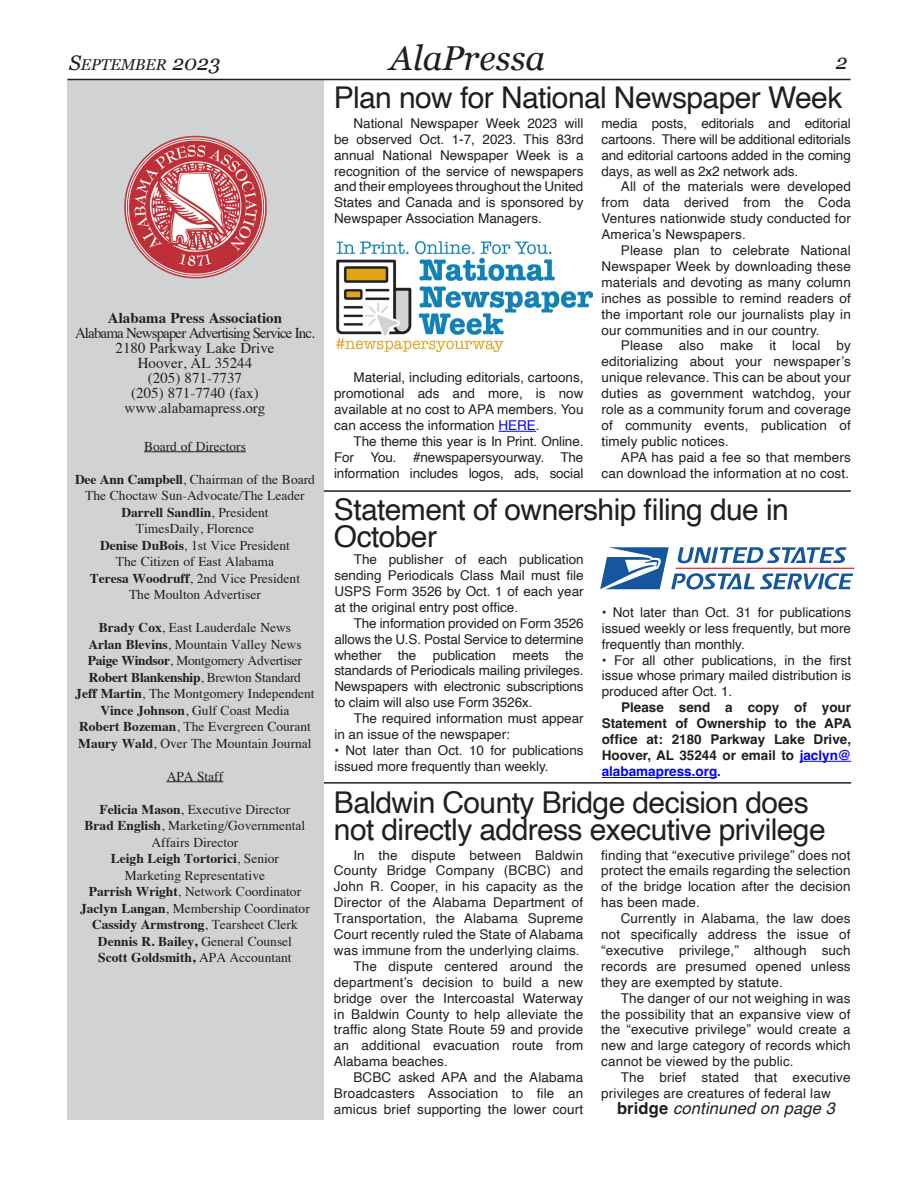
<style>
.page{position:relative;width:918px;height:1188px;background:#fff}
.page>*{position:absolute;margin:0;border:0;box-sizing:border-box;transform-origin:0 0}
.t1{font:italic 34.5px "Georgia";color:#231f20}
.t2{font:30px/27px "Helvetica";letter-spacing:-.02em;color:#231f20}
.t3{font:italic 21px "Georgia";color:#231f20}
.t4{font:italic 16.5px "Helvetica";letter-spacing:.01em;color:#231f20}
.t5{font:italic 15.75px "Georgia";color:#231f20}
.Mast_head{font:15px "Times";color:#231f20}
.Mast_head-2{font:15px "Times";letter-spacing:-.06em;color:#231f20}
.Mast_head-3{font:700 15px "Times";color:#231f20}
.t6{font:13.5px/15.9px "Helvetica";letter-spacing:.01em;color:#231f20;text-align:justify}
.Mast_head-4{font:13.5px "Times";color:#231f20}
.Mast_head-5{font:700 13.5px "Times";color:#231f20}
.t7{font:700 13.5px/16px "Helvetica";color:#231f20;text-align:justify}
.Mast_head-6{font:13.5px "Times";letter-spacing:-.02em;color:#231f20}
.Mast_head-7{font:700 13.5px "Times";letter-spacing:-.02em;color:#231f20}
.s1{font-size:21px}
.s2{font-weight:700}
.s3{font-weight:400}
.s4{color:#00f}
.s5{font-weight:700;font-style:normal}
</style>
<div class="page">
<div style="left:68px;top:80px;width:256px;height:1040px;background:#d1d2d4"></div>
<hr style="left:144px;top:451px;width:102px;height:1px;background:#231f20">
<hr style="left:167px;top:781px;width:56px;height:1px;background:#231f20">
<hr style="left:68px;top:79px;width:782px;height:1px;background:#231f20">
<img style="left:124px;top:135px;width:143px;height:144px">
<hr style="left:498px;top:431px;width:38px;height:1px;background:#00f">
<img style="left:336px;top:242px;width:257px;height:110px">
<hr style="left:324px;top:490px;width:527px;height:2px;background:#231f20">
<hr style="left:800px;top:761px;width:51px;height:1px;background:#00f">
<hr style="left:602px;top:777px;width:115px;height:1px;background:#00f">
<svg style="left:600px;top:547px;width:254px;height:43px"></svg>
<hr style="left:324px;top:782px;width:527px;height:2px;background:#231f20">
<p class="t5" style="left:69px;top:53px;width:153px"><span class="s1">S</span>EPTEMBER <span class="s1">2023</span></p>
<p class="t1" style="left:390px;top:33px;width:157px">AlaPressa</p>
<p class="t3" style="left:836px;top:46px;width:13px">2</p>
<p class="t2" style="left:334px;top:85px;width:510px">Plan now for National Newspaper Week</p>
<p class="t6" style="left:334px;top:116px;width:251px;text-indent:19px">National Newspaper Week 2023 will be observed Oct. 1-7, 2023. This 83rd annual National Newspaper Week is a recognition of the service of newspapers and their employees throughout the United States and Canada and is sponsored by Newspaper Association Managers.</p>
<p class="t6" style="left:602px;top:116px;width:251px">media posts, editorials and editorial cartoons. There will be additional editorials and editorial cartoons added in the coming days, as well as 2x2 network ads.</p>
<p class="t6" style="left:602px;top:179px;width:251px;text-indent:19px">All of the materials were developed from data derived from the Coda Ventures nationwide study conducted for America’s Newspapers.</p>
<p class="t6" style="left:602px;top:243px;width:251px;text-indent:19px">Please plan to celebrate National Newspaper Week by downloading these materials and devoting as many column inches as possible to remind readers of the important role our journalists play in our communities and in our country.</p>
<p class="t6" style="left:602px;top:338px;width:251px;text-indent:19px">Please also make it local by editorializing about your newspaper’s unique relevance. This can be about your duties as government watchdog, your role as a community forum and coverage of community events, publication of timely public notices.</p>
<p class="t6" style="left:602px;top:449px;width:251px;text-align:right">APA has paid a fee so that members can download the information at no cost.</p>
<p class="t2" style="left:334px;top:497px;width:456px">Statement of ownership filing due in<br>October</p>
<p class="t6" style="left:334px;top:552px;width:251px;text-indent:19px">The publisher of each publication sending Periodicals Class Mail must file USPS Form 3526 by Oct. 1 of each year at the original entry post office.</p>
<p class="t6" style="left:334px;top:615px;width:251px;text-indent:19px">The information provided on Form 3526 allows the U.S. Postal Service to determine whether the publication meets the standards of Periodicals mailing privileges.<br>Newspapers with electronic subscriptions to claim will also use Form 3526x.</p>
<p class="t6" style="left:334px;top:711px;width:251px;text-indent:19px">The required information must appear in an issue of the newspaper:</p>
<p class="t6" style="left:334px;top:743px;width:251px">• Not later than Oct. 10 for publications issued more frequently than weekly.</p>
<p class="Mast_head-3" style="left:108px;top:304px;width:176px">Alabama Press Association</p>
<p class="Mast_head-2" style="left:75px;top:319px;width:241px">Alabama Newspaper Advertising Service Inc.</p>
<p class="Mast_head" style="left:116px;top:334px;width:160px">2180 Parkway Lake Drive</p>
<p class="Mast_head" style="left:138px;top:349px;width:116px">Hoover, AL 35244</p>
<p class="Mast_head" style="left:148px;top:364px;width:96px">(205) 871-7737</p>
<p class="Mast_head" style="left:131px;top:379px;width:129px">(205) 871-7740 (fax)</p>
<p class="Mast_head" style="left:125px;top:394px;width:142px">www.alabamapress.org</p>
<p class="Mast_head-4" style="left:144px;top:434px;width:103px">Board of Directors</p>
<p class="Mast_head-4" style="left:75px;top:467px;width:241px"><span class="s2">Dee Ann Campbell</span>, Chairman of the Board</p>
<p class="Mast_head-4" style="left:85px;top:483px;width:221px">The Choctaw Sun-Advocate/The Leader</p>
<p class="Mast_head-5" style="left:121px;top:499px;width:149px">Darrell Sandlin<span class="s3">, President</span></p>
<p class="Mast_head-4" style="left:136px;top:516px;width:120px">TimesDaily, Florence</p>
<p class="Mast_head-4" style="left:100px;top:533px;width:191px"><span class="s2">Denise DuBois</span>, 1st Vice President</p>
<p class="Mast_head-4" style="left:116px;top:549px;width:160px">The Citizen of East Alabama</p>
<p class="Mast_head-4" style="left:90px;top:566px;width:212px"><span class="s2">Teresa Woodruff</span>, 2nd Vice President</p>
<p class="Mast_head-4" style="left:129px;top:582px;width:133px">The Moulton Advertiser</p>
<p class="Mast_head-4" style="left:99px;top:615px;width:194px"><span class="s2">Brady Cox</span>, East Lauderdale News</p>
<p class="Mast_head-4" style="left:88px;top:632px;width:215px"><span class="s2">Arlan Blevins</span>, Mountain Valley News</p>
<p class="Mast_head-6" style="left:88px;top:648px;width:216px"><span class="s2">Paige Windsor</span>, Montgomery Advertiser</p>
<p class="Mast_head-7" style="left:89px;top:664px;width:214px">Robert Blankenship<span class="s3">, Brewton Standard</span></p>
<p class="Mast_head-4" style="left:75px;top:681px;width:241px"><span class="s2">Jeff Martin</span>, The Montgomery Independent</p>
<p class="Mast_head-4" style="left:100px;top:698px;width:191px"><span class="s2">Vince Johnson</span>, Gulf Coast Media</p>
<p class="Mast_head-4" style="left:79px;top:714px;width:233px"><span class="s2">Robert Bozeman</span>, The Evergreen Courant</p>
<p class="Mast_head-4" style="left:78px;top:731px;width:235px"><span class="s2">Maury Wald</span>, Over The Mountain Journal</p>
<p class="Mast_head-4" style="left:167px;top:764px;width:58px">APA Staff</p>
<p class="Mast_head-4" style="left:100px;top:797px;width:192px"><span class="s2">Felicia Mason</span>, Executive Director</p>
<p class="Mast_head-4" style="left:85px;top:813px;width:222px"><span class="s2">Brad English</span>, Marketing/Governmental</p>
<p class="Mast_head-4" style="left:152px;top:830px;width:88px">Affairs Director</p>
<p class="Mast_head-5" style="left:111px;top:846px;width:170px">Leigh Leigh Tortorici<span class="s3">, Senior</span></p>
<p class="Mast_head-4" style="left:125px;top:863px;width:142px">Marketing Representative</p>
<p class="Mast_head-4" style="left:89px;top:879px;width:214px"><span class="s2">Parrish Wright</span>, Network Coordinator</p>
<p class="Mast_head-4" style="left:80px;top:896px;width:231px"><span class="s2">Jaclyn Langan</span>, Membership Coordinator</p>
<p class="Mast_head-5" style="left:92px;top:912px;width:207px">Cassidy Armstrong<span class="s3">, Tearsheet Clerk</span></p>
<p class="Mast_head-5" style="left:98px;top:928px;width:196px">Dennis R. Bailey, <span class="s3">General Counsel</span></p>
<p class="Mast_head-5" style="left:98px;top:945px;width:195px">Scott Goldsmith, <span class="s3">APA Accountant</span></p>
<p class="t6" style="left:334px;top:370px;width:251px;text-indent:19px">Material, including editorials, cartoons, promotional ads and more, is now available at no cost to APA members. You can access the information <span class="s4">HERE</span>.</p>
<p class="t6" style="left:334px;top:434px;width:251px;text-indent:19px">The theme this year is In Print. Online.<br>For You. #newspapersyourway. The information includes logos, ads, social</p>
<p class="t6" style="left:602px;top:605px;width:251px">• Not later than Oct. 31 for publications issued weekly or less frequently, but more frequently than monthly.</p>
<p class="t6" style="left:602px;top:652px;width:251px">• For all other publications, in the first issue whose primary mailed distribution is produced after Oct. 1.</p>
<p class="t7" style="left:602px;top:701px;width:251px;text-indent:19px">Please send a copy of your Statement of Ownership to the APA office at: 2180 Parkway Lake Drive, Hoover, AL 35244 or email to <span class="s4">jaclyn@ alabamapress.org</span>.</p>
<p class="t2" style="left:334px;top:790px;width:493px">Baldwin County Bridge decision does not directly address executive privilege</p>
<p class="t6" style="left:334px;top:847px;width:251px;text-indent:19px">In the dispute between Baldwin County Bridge Company (BCBC) and John R. Cooper, in his capacity as the Director of the Alabama Department of Transportation, the Alabama Supreme Court recently ruled the State of Alabama was immune from the underlying claims.</p>
<p class="t6" style="left:334px;top:959px;width:251px;text-indent:19px">The dispute centered around the department’s decision to build a new bridge over the Intercoastal Waterway in Baldwin County to help alleviate the traffic along State Route 59 and provide an additional evacuation route from Alabama beaches.</p>
<p class="t6" style="left:334px;top:1070px;width:251px;text-indent:19px">BCBC asked APA and the Alabama Broadcasters Association to file an amicus brief supporting the lower court</p>
<p class="t6" style="left:601px;top:847px;width:251px">finding that “executive privilege” does not protect the emails regarding the selection of the bridge location after the decision has been made.</p>
<p class="t6" style="left:601px;top:911px;width:251px;text-indent:19px">Currently in Alabama, the law does not specifically address the issue of “executive privilege,” although such records are presumed opened unless they are exempted by statute.</p>
<p class="t6" style="left:601px;top:990px;width:251px;text-indent:19px">The danger of our not weighing in was the possibility that an expansive view of the “executive privilege” would create a new and large category of records which cannot be viewed by the public.</p>
<p class="t6" style="left:601px;top:1070px;width:251px;text-indent:19px">The brief stated that executive privileges are creatures of federal law</p>
<p class="t4" style="left:617px;top:1095px;width:219px"><span class="s5">bridge</span> continuned on page 3</p>
</div>
